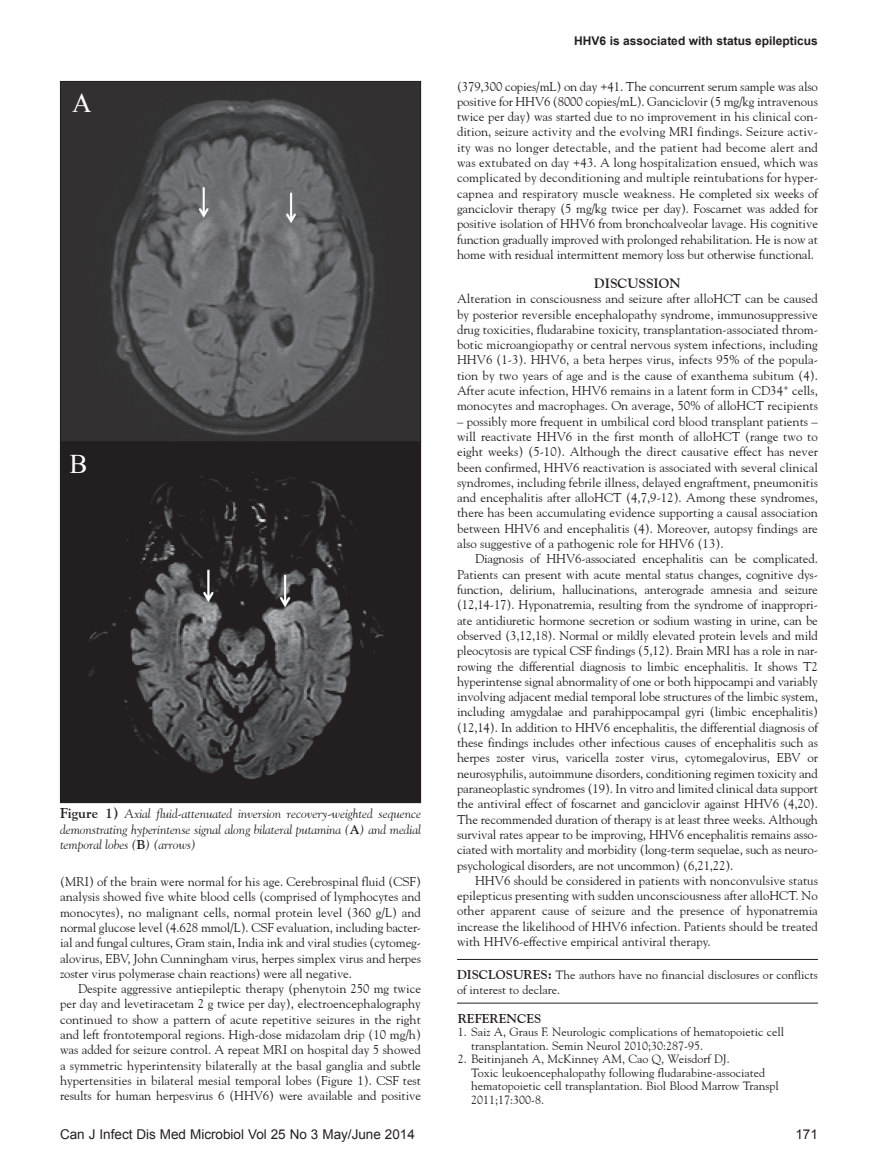
<style>
.page{position:relative;width:878px;height:1175px;background:#fff}
.page>*{position:absolute;margin:0;border:0;box-sizing:border-box;transform-origin:0 0}
.t1{font:27px "Times New Roman";color:#fff}
.t2{font:13.5px "Arial";color:#231f20}
.t3{font:700 13.5px "Goudy";color:#231f20}
.t4{font:12.75px/15.3px "Goudy Old Style";letter-spacing:-.01em;color:#231f20;text-align:justify}
.t5{font:italic 12.75px/15.3px "Goudy Old Style";color:#231f20;text-align:justify}
.t6{font:700 12.75px "Goudy";color:#231f20}
.t7{font:12px/13.5px "Goudy Old Style";color:#231f20}
.t8{font:700 12px "Arial";color:#231f20}
.s1{font-family:"Goudy";font-weight:700;font-style:normal;font-size:14.25px}
.s2{font-family:"Goudy";font-weight:700;font-style:normal}
.s3{font-family:"Goudy";font-weight:700;font-size:12.75px}
</style>
<div class="page">
<hr style="left:457px;top:959px;width:361px;height:1px;background:#231f20">
<hr style="left:457px;top:1002px;width:361px;height:1px;background:#231f20">
<img style="left:62px;top:83px;width:357px;height:718px">
<div style="left:60px;top:441px;width:361px;height:362px;border:1px solid #231f20"></div>
<h1 class="t1" style="left:72px;top:85px;width:21px">A</h1>
<h1 class="t1" style="left:69px;top:446px;width:20px">B</h1>
<p class="t5" style="left:60px;top:806px;width:362px"><span class="s1">FIGURE 1)</span> Axial fluid-attenuated inversion recovery-weighted sequence demonstrating hyperintense signal along bilateral putamina (<span class="s2">A</span>) and medial temporal lobes (<span class="s2">B</span>) (arrows)</p>
<p class="t4" style="left:60px;top:873px;width:362px">(MRI) of the brain were normal for his age. Cerebrospinal fluid (CSF) analysis showed five white blood cells (comprised of lymphocytes and monocytes), no malignant cells, normal protein level (360 g/L) and normal glucose level (4.628 mmol/L). CSF evaluation, including bacter&shy;ial and fungal cultures, Gram stain, India ink and viral studies (cytomeg&shy;alovirus, EBV, John Cunningham virus, herpes simplex virus and herpes zoster virus polymerase chain reactions) were all negative.</p>
<p class="t4" style="left:60px;top:980px;width:362px;text-indent:18px">Despite aggressive antiepileptic therapy (phenytoin 250 mg twice per day and levetiracetam 2 g twice per day), electroencephalography continued to show a pattern of acute repetitive seizures in the right and left frontotemporal regions. High-dose midazolam drip (10 mg/h) was added for seizure control. A repeat MRI on hospital day 5 showed a symmetric hyperintensity bilaterally at the basal ganglia and subtle hypertensities in bilateral mesial temporal lobes (Figure 1). CSF test results for human herpesvirus 6 (HHV6) were available and positive</p>
<p class="t8" style="left:574px;top:33px;width:245px">HHV6 is associated with status epilepticus</p>
<p class="t4" style="left:457px;top:78px;width:362px">(379,300 copies/mL) on day +41. The concurrent serum sample was also positive for HHV6 (8000 copies/mL). Ganciclovir (5 mg/kg intravenous twice per day) was started due to no improvement in his clinical con&shy;dition, seizure activity and the evolving MRI findings. Seizure activ&shy;ity was no longer detectable, and the patient had become alert and was extubated on day +43. A long hospitalization ensued, which was complicated by deconditioning and multiple reintubations for hyper&shy;capnea and respiratory muscle weakness. He completed six weeks of ganciclovir therapy (5 mg/kg twice per day). Foscarnet was added for positive isolation of HHV6 from bronchoalveolar lavage. His cognitive function gradually improved with prolonged rehabilitation. He is now at home with residual intermittent memory loss but otherwise functional.</p>
<p class="t3" style="left:594px;top:275px;width:88px">DISCUSSION</p>
<p class="t4" style="left:457px;top:291px;width:362px">Alteration in consciousness and seizure after alloHCT can be caused by posterior reversible encephalopathy syndrome, immunosuppressive drug toxicities, fludarabine toxicity, transplantation-associated throm&shy;botic microangiopathy or central nervous system infections, including HHV6 (1-3). HHV6, a beta herpes virus, infects 95% of the popula&shy;tion by two years of age and is the cause of exanthema subitum (4).<br>After acute infection, HHV6 remains in a latent form in CD34<sup>+</sup> cells, monocytes and macrophages. On average, 50% of alloHCT recipients</p>
<p class="t4" style="left:457px;top:413px;width:362px">– possibly more frequent in umbilical cord blood transplant patients – will reactivate HHV6 in the first month of alloHCT (range two to eight weeks) (5-10). Although the direct causative effect has never been confirmed, HHV6 reactivation is associated with several clinical syndromes, including febrile illness, delayed engraftment, pneumonitis and encephalitis after alloHCT (4,7,9-12). Among these syndromes, there has been accumulating evidence supporting a causal association between HHV6 and encephalitis (4). Moreover, autopsy findings are also suggestive of a pathogenic role for HHV6 (13).</p>
<p class="t4" style="left:457px;top:551px;width:362px;text-indent:18px">Diagnosis of HHV6-associated encephalitis can be complicated.<br>Patients can present with acute mental status changes, cognitive dys&shy;function, delirium, hallucinations, anterograde amnesia and seizure (12,14-17). Hyponatremia, resulting from the syndrome of inappropri&shy;ate antidiuretic hormone secretion or sodium wasting in urine, can be observed (3,12,18). Normal or mildly elevated protein levels and mild pleocytosis are typical CSF findings (5,12). Brain MRI has a role in nar&shy;rowing the differential diagnosis to limbic encephalitis. It shows T2 hyperintense signal abnormality of one or both hippocampi and variably involving adjacent medial temporal lobe structures of the limbic system, including amygdalae and parahippocampal gyri (limbic encephalitis) (12,14). In addition to HHV6 encephalitis, the differential diagnosis of these findings includes other infectious causes of encephalitis such as herpes zoster virus, varicella zoster virus, cytomegalovirus, EBV or neurosyphilis, autoimmune disorders, conditioning regimen toxicity and paraneoplastic syndromes (19). In vitro and limited clinical data support the antiviral effect of foscarnet and ganciclovir against HHV6 (4,20).<br>The recommended duration of therapy is at least three weeks. Although survival rates appear to be improving, HHV6 encephalitis remains asso&shy;ciated with mortality and morbidity (long-term sequelae, such as neuro&shy;psychological disorders, are not uncommon) (6,21,22).</p>
<p class="t4" style="left:457px;top:872px;width:362px;text-indent:18px">HHV6 should be considered in patients with nonconvulsive status epilepticus presenting with sudden unconsciousness after alloHCT. No other apparent cause of seizure and the presence of hyponatremia increase the likelihood of HHV6 infection. Patients should be treated with HHV6-effective empirical antiviral therapy.</p>
<p class="t6" style="left:457px;top:967px;width:10px">DISCLOSURES</p>
<p class="t7" style="left:457px;top:967px;width:362px;line-height:14.4px;text-indent:91px"><span class="s3">:</span> The authors have no financial disclosures or conflicts of interest to declare.</p>
<p class="t6" style="left:458px;top:1010px;width:85px">REFERENCES</p>
<p class="t7" style="left:471px;top:1025px;width:314px;text-indent:-14px">1. Saiz A, Graus F. Neurologic complications of hematopoietic cell transplantation. Semin Neurol 2010;30:287-95.</p>
<p class="t7" style="left:471px;top:1052px;width:309px;text-indent:-14px">2. Beitinjaneh A, McKinney AM, Cao Q, Weisdorf DJ.<br>Toxic leukoencephalopathy following fludarabine-associated hematopoietic cell transplantation. Biol Blood Marrow Transpl 2011;17:300-8.</p>
<p class="t2" style="left:60px;top:1125px;width:356px">Can J Infect Dis Med Microbiol Vol 25 No 3 May/June 2014</p>
<p class="t2" style="left:795px;top:1125px;width:24px">171</p>
</div>
